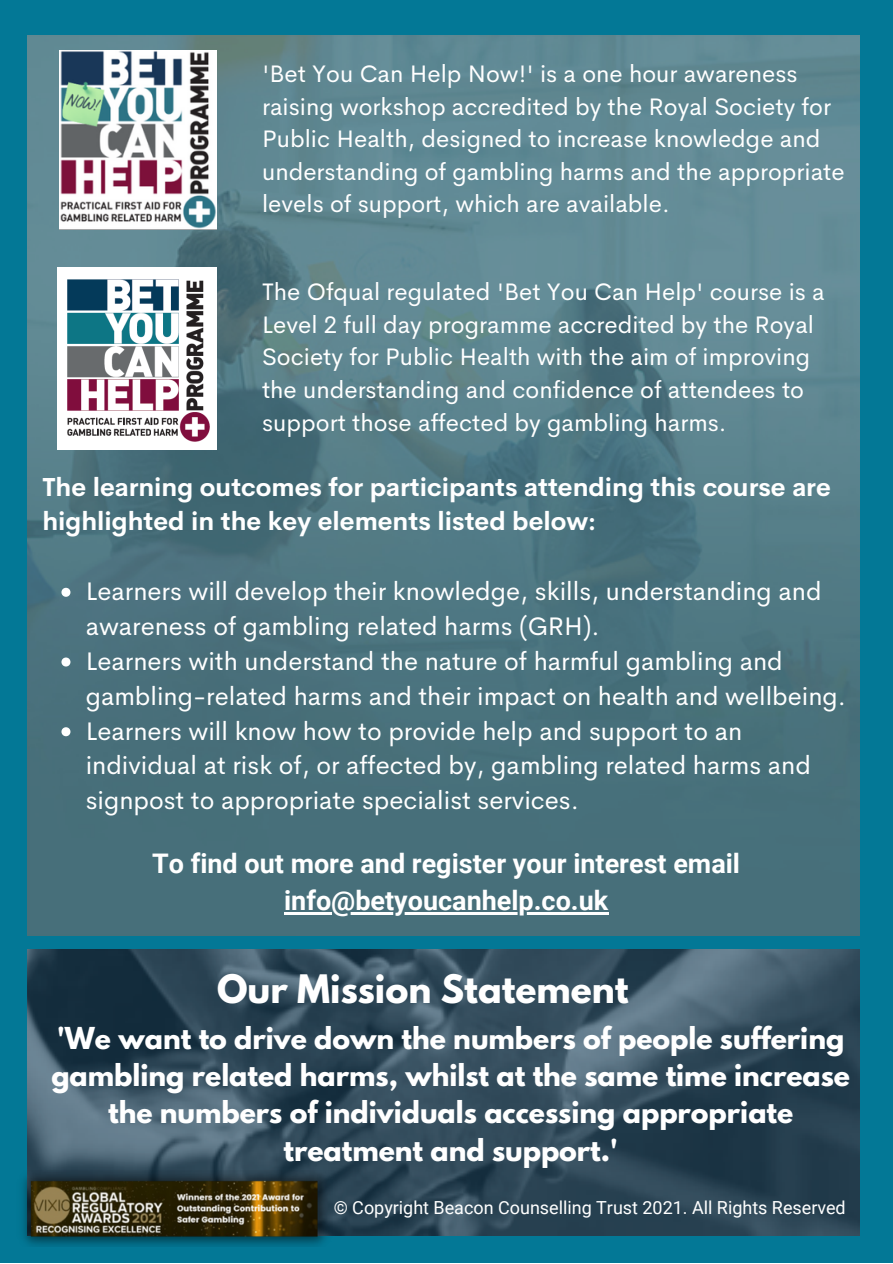
<style>
.page{position:relative;width:893px;height:1264px;background:#fff}
.page>*{position:absolute;margin:0;border:0;box-sizing:border-box;transform-origin:0 0}
.t1{font:700 34.8px "League Spartan";color:#fff}
.t2{font:700 27px/37px "Roboto";color:#fff;text-align:center}
.t3{font:700 26.7px/37px "League Spartan";color:#fff;text-align:center}
.t4{font:25.5px/34.8px "Cerebri Sans";color:#fff}
.t5{font:700 25.5px/34.8px "Cerebri Sans";color:#fff}
.t6{font:24px/32.5px "Cerebri Sans";color:#fff}
.t7{font:18px "Roboto";color:#fff}
</style>
<div class="page">
<div style="left:0;top:0;width:892px;height:1262px;background:#037896"></div>
<img style="left:28px;top:35px;width:831px;height:900px">
<img style="left:57px;top:267px;width:160px;height:182px">
<img style="left:59px;top:51px;width:157px;height:178px">
<img style="left:28px;top:949px;width:831px;height:286px">
<hr style="left:284px;top:912px;width:324px;height:2px;background:#fff">
<img style="left:23px;top:1170px;width:310px;height:76px">
<svg style="left:61px;top:588px;width:9px;height:9px"></svg>
<svg style="left:61px;top:657px;width:9px;height:9px"></svg>
<svg style="left:61px;top:727px;width:9px;height:9px"></svg>
<p class="t6" style="left:262px;top:57px;width:584px">'Bet You Can Help Now!' is a one hour awareness raising workshop accredited by the Royal Society for Public Health, designed to increase knowledge and understanding of gambling harms and the appropriate levels of support, which are available.</p>
<p class="t6" style="left:262px;top:275px;width:564px">The Ofqual regulated 'Bet You Can Help' course is a Level 2 full day programme accredited by the Royal Society for Public Health with the aim of improving the understanding and confidence of attendees to support those affected by gambling harms.</p>
<p class="t5" style="left:42px;top:469px;width:789px">The learning outcomes for participants attending this course are highlighted in the key elements listed below:</p>
<p class="t4" style="left:86px;top:574px;width:761px">Learners will develop their knowledge, skills, understanding and awareness of gambling related harms (GRH).<br>Learners with understand the nature of harmful gambling and gambling-related harms and their impact on health and wellbeing.<br>Learners will know how to provide help and support to an individual at risk of, or affected by, gambling related harms and signpost to appropriate specialist services.</p>
<p class="t2" style="left:152px;top:845px;width:589px">To find out more and register your interest email info@betyoucanhelp.co.uk</p>
<h1 class="t1" style="left:217px;top:971px;width:413px">Our Mission Statement</h1>
<p class="t3" style="left:51px;top:1023px;width:800px">'We want to drive down the numbers of people suffering gambling related harms, whilst at the same time increase the numbers of individuals accessing appropriate treatment and support.'</p>
<p class="t7" style="left:334px;top:1197px;width:513px">© Copyright Beacon Counselling Trust 2021. All Rights Reserved</p>
</div>
